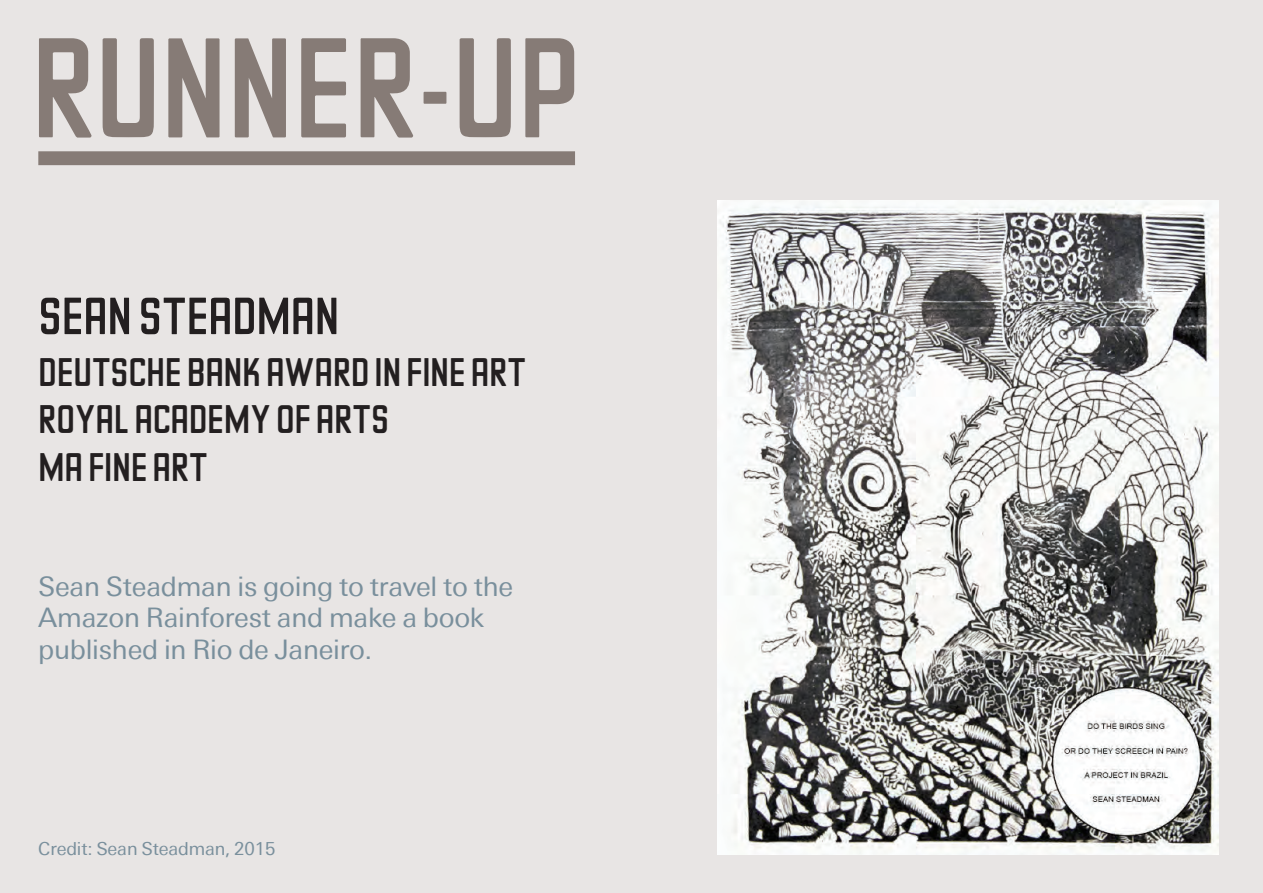
<style>
.page{position:relative;width:1263px;height:893px;background:#e8e5e4}
.page>*{position:absolute;margin:0;border:0;box-sizing:border-box;transform-origin:0 0}
.t1{font:138.75px "Berber";letter-spacing:-.01em;color:#867b76}
.t2{font:51px "Berber";color:#231f20}
.t3{font:39px "Berber";letter-spacing:-.01em;color:#231f20}
.t4{font:27px/31.5px "Univers Deutsche Bank";letter-spacing:-.01em;color:#798f9c}
.t5{font:18px "Univers Deutsche Bank";letter-spacing:-.01em;color:#798f9c}
</style>
<div class="page">
<img style="left:717px;top:201px;width:501px;height:654px">
<div style="left:38px;top:151px;width:537px;height:14px;background:#867b76"></div>
<h1 class="t1" style="left:31px;top:19px;width:551px">RUNNER-UP</h1>
<h2 class="t2" style="left:38px;top:291px;width:23px">SEAN</h2>
<h2 class="t2" style="left:138px;top:291px;width:26px">STEADMAN</h2>
<h3 class="t3" style="left:38px;top:353px;width:268px">DEUTSCHE BANK AWARD</h3>
<h3 class="t3" style="left:375px;top:353px;width:153px">IN FINE ART</h3>
<h3 class="t3" style="left:38px;top:400px;width:153px">ROYAL ACADEMY</h3>
<h3 class="t3" style="left:276px;top:400px;width:115px">OF ARTS</h3>
<h3 class="t3" style="left:38px;top:448px;width:65px">MA FINE</h3>
<h3 class="t3" style="left:153px;top:448px;width:37px">ART</h3>
<p class="t4" style="left:38px;top:570px;width:476px">Sean Steadman is going to travel to the<br>Amazon Rainforest and make a book published in Rio de Janeiro.</p>
<p class="t5" style="left:38px;top:838px;width:239px">Credit: Sean Steadman, 2015</p>
</div>
